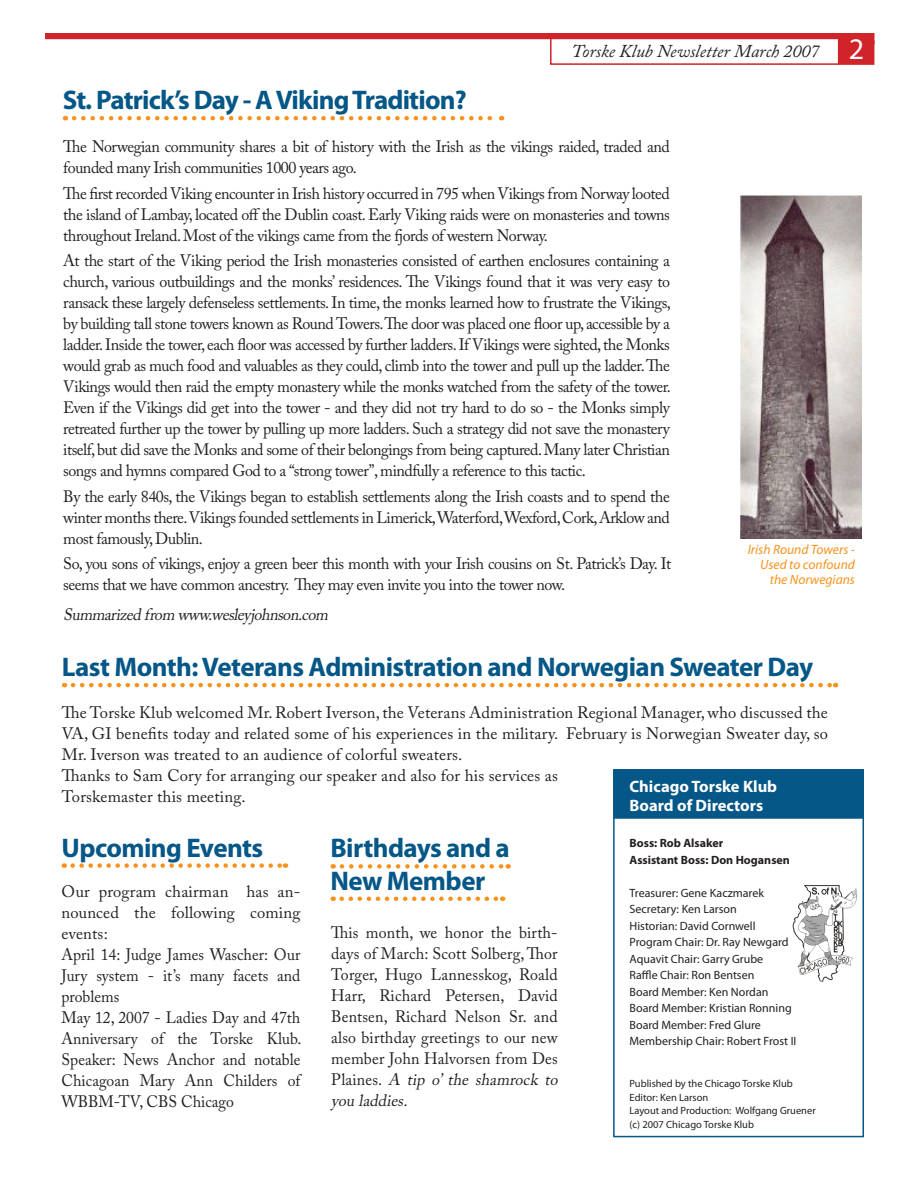
<style>
.page{position:relative;width:918px;height:1188px;background:#fff}
.page>*{position:absolute;margin:0;border:0;box-sizing:border-box;transform-origin:0 0}
.t1{font:30px "Myriad Pro";color:#fff}
.Headline_Main_Text{font:700 27px "Myriad Pro";letter-spacing:-.02em;color:#055787}
.t2{font:italic 18px "Adobe Caslon Pro";color:#231f20}
.Body_Box_Front{font:16.5px/21px "Adobe Caslon Pro";letter-spacing:-.03em;color:#231f20;text-align:justify}
.Body{font:16.5px/21px "Adobe Caslon Pro";letter-spacing:.01em;color:#231f20;text-align:justify}
.Body-2{font:16.5px/21px "Adobe Caslon Pro";letter-spacing:.01em;color:#231f20;scale:.96 1}
.Body-3{font:16.5px/21px "Adobe Caslon Pro";letter-spacing:.01em;color:#231f20;text-align:justify;scale:.95 1}
.Body_Box_Front-2{font:italic 16.5px "Adobe Caslon Pro";color:#231f20}
.t3{font:700 16.5px "Myriad Pro";color:#fff}
.t4{font:italic 13.5px "Myriad Pro";color:#f7931d}
.t5{font:12px/16.5px "Myriad Pro";color:#231f20}
.t6{font:700 12px "Myriad Pro";color:#231f20}
.t7{font:10.5px "Myriad Pro";color:#231f20}
.s1{font-style:italic}
</style>
<div class="page">
<svg style="left:45px;top:33px;width:830px;height:12px"></svg>
<div style="left:839px;top:41px;width:35px;height:23px;background:#d1232a"></div>
<div style="left:838px;top:41px;width:36px;height:24px;border:2px solid #d1232a"></div>
<div style="left:550px;top:37px;width:289px;height:28px;border:2px solid #d1232a"></div>
<svg style="left:74px;top:116px;width:428px;height:4px"></svg>
<img style="left:792px;top:885px;width:65px;height:96px">
<div style="left:614px;top:770px;width:249px;height:48px;background:#055787"></div>
<div style="left:613px;top:769px;width:251px;height:50px;border:2px solid #055787"></div>
<div style="left:613px;top:769px;width:251px;height:368px;border:2px solid #055787"></div>
<svg style="left:73px;top:683px;width:763px;height:4px"></svg>
<img style="left:740px;top:195px;width:121px;height:343px">
<svg style="left:73px;top:863px;width:213px;height:5px"></svg>
<svg style="left:342px;top:864px;width:167px;height:5px"></svg>
<svg style="left:342px;top:897px;width:161px;height:4px"></svg>
<p class="Headline_Main_Text" style="left:63px;top:82px;width:406px">St. Patrick’s Day - A Viking Tradition?</p>
<p class="t2" style="left:571px;top:40px;width:250px">Torske Klub Newsletter March 2007</p>
<p class="t1" style="left:849px;top:31px;width:17px">2</p>
<p class="Body_Box_Front" style="left:63px;top:136px;width:608px">The Norwegian community shares a bit of history with the Irish as the vikings raided, traded and founded many Irish communities 1000 years ago.</p>
<p class="Body_Box_Front" style="left:63px;top:183px;width:608px">The first recorded Viking encounter in Irish history occurred in 795 when Vikings from Norway looted the island of Lambay, located off the Dublin coast. Early Viking raids were on monasteries and towns throughout Ireland. Most of the vikings came from the fjords of western Norway.</p>
<p class="Body_Box_Front" style="left:63px;top:250px;width:609px">At the start of the Viking period the Irish monasteries consisted of earthen enclosures containing a church, various outbuildings and the monks’ residences. The Vikings found that it was very easy to ransack these largely defenseless settlements. In time, the monks learned how to frustrate the Vikings, by building tall stone towers known as Round Towers. The door was placed one floor up, accessible by a ladder. Inside the tower, each floor was accessed by further ladders. If Vikings were sighted, the Monks would grab as much food and valuables as they could, climb into the tower and pull up the ladder. The Vikings would then raid the empty monastery while the monks watched from the safety of the tower.<br>Even if the Vikings did get into the tower - and they did not try hard to do so - the Monks simply retreated further up the tower by pulling up more ladders. Such a strategy did not save the monastery itself, but did save the Monks and some of their belongings from being captured. Many later Christian songs and hymns compared God to a “strong tower”, mindfully a reference to this tactic.</p>
<p class="Body_Box_Front" style="left:63px;top:486px;width:608px">By the early 840s, the Vikings began to establish settlements along the Irish coasts and to spend the winter months there. Vikings founded settlements in Limerick, Waterford, Wexford, Cork, Arklow and most famously, Dublin.</p>
<p class="Body_Box_Front" style="left:63px;top:553px;width:609px">So, you sons of vikings, enjoy a green beer this month with your Irish cousins on St. Patrick’s Day. It seems that we have common ancestry. They may even invite you into the tower now.</p>
<p class="Body_Box_Front-2" style="left:63px;top:605px;width:271px">Summarizedfrom www.wesleyjohnson.com</p>
<p class="Headline_Main_Text" style="left:62px;top:649px;width:753px">Last Month: Veterans Administration and Norwegian Sweater Day</p>
<p class="Body" style="left:62px;top:702px;width:768px">The Torske Klub welcomed Mr. Robert Iverson, the Veterans Administration Regional Manager, who discussed the VA, GI benefits today and related some of his experiences in the military. February is Norwegian Sweater day, so Mr. Iverson was treated to an audience of colorful sweaters.</p>
<p class="Body" style="left:62px;top:765px;width:498px">Thanks to Sam Cory for arranging our speaker and also for his services as</p>
<p class="Body" style="left:62px;top:786px;width:185px">Torskemaster this meeting.</p>
<p class="t4" style="left:748px;top:541px;width:109px">Irish Round Towers -</p>
<p class="t4" style="left:760px;top:556px;width:96px">Used to confound</p>
<p class="t4" style="left:770px;top:571px;width:87px">the Norwegians</p>
<p class="t3" style="left:630px;top:775px;width:149px">Chicago Torske Klub</p>
<p class="t3" style="left:630px;top:795px;width:135px">Board of Directors</p>
<p class="t6" style="left:630px;top:835px;width:95px">Boss: Rob Alsaker</p>
<p class="t6" style="left:630px;top:852px;width:162px">Assistant Boss: Don Hogansen</p>
<p class="t5" style="left:630px;top:884px;width:136px">Treasurer: Gene Kaczmarek</p>
<p class="t5" style="left:630px;top:901px;width:109px">Secretary: Ken Larson</p>
<p class="t5" style="left:630px;top:917px;width:128px">Historian: David Cornwell</p>
<p class="t5" style="left:630px;top:934px;width:161px">Program Chair: Dr. Ray Newgard<br>Aquavit Chair: Garry Grube</p>
<p class="t5" style="left:630px;top:967px;width:126px">Raffle Chair: Ron Bentsen</p>
<p class="t5" style="left:630px;top:983px;width:140px">Board Member: Ken Nordan</p>
<p class="t5" style="left:630px;top:1000px;width:164px">Board Member: Kristian Ronning</p>
<p class="t5" style="left:630px;top:1016px;width:133px">Board Member: Fred Glure</p>
<p class="t5" style="left:630px;top:1033px;width:168px">Membership Chair: Robert Frost II</p>
<p class="t7" style="left:630px;top:1077px;width:165px">Published by the Chicago Torske Klub</p>
<p class="t7" style="left:630px;top:1091px;width:80px">Editor: Ken Larson</p>
<p class="t7" style="left:630px;top:1104px;width:188px">Layout and Production: Wolfgang Gruener</p>
<p class="t7" style="left:630px;top:1118px;width:126px">(c) 2007 Chicago Torske Klub</p>
<p class="Headline_Main_Text" style="left:62px;top:830px;width:203px">Upcoming Events</p>
<p class="Body" style="left:62px;top:880px;width:240px">Our program chairman has an&shy;nounced the following coming events:</p>
<p class="Body-3" style="left:62px;top:943px;width:253px">April 14: Judge James Wascher: Our Jury system - it’s many facets and problems</p>
<p class="Body-3" style="left:62px;top:1006px;width:254px">May 12, 2007 - Ladies Day and 47th Anniversary of the Torske Klub.<br>Speaker: News Anchor and notable Chicagoan Mary Ann Childers of WBBM-TV, CBS Chicago</p>
<p class="Headline_Main_Text" style="left:330px;top:831px;width:181px">Birthdays and a</p>
<p class="Headline_Main_Text" style="left:330px;top:863px;width:156px">New Member</p>
<p class="Body-2" style="left:331px;top:922px;width:243px">This month, we honor the birth&shy;days of March: Scott Solberg, Thor<br>Torger, Hugo Lannesskog, Roald<br>Harr, Richard Petersen, David<br>Bentsen, Richard Nelson Sr. and also birthday greetings to our new member John Halvorsen from Des<br>P l a i n e s . <span class="s1">A tip o’the shamrock to youladdies.</span></p>
</div>
